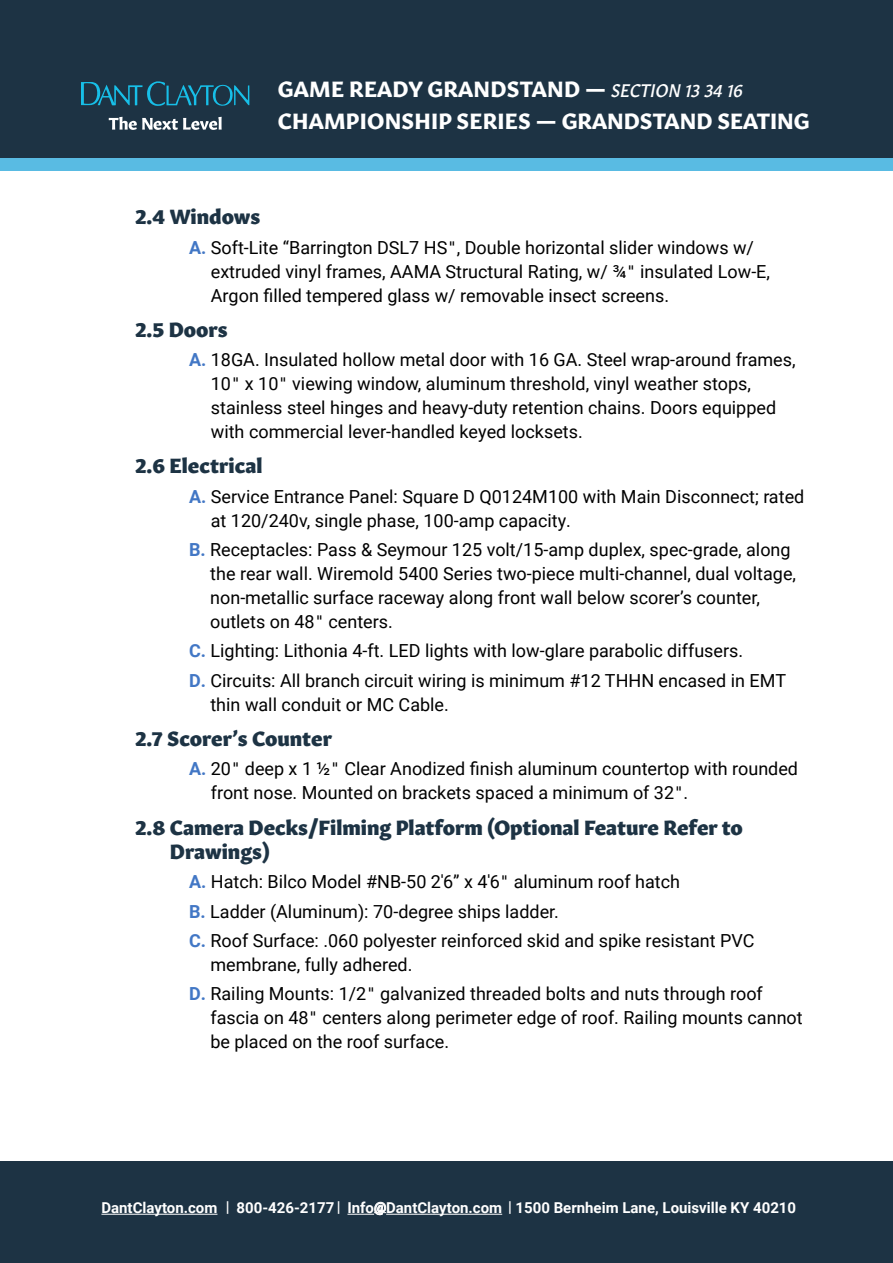
<style>
.page{position:relative;width:893px;height:1263px;background:#fff}
.page>*{position:absolute;margin:0;border:0;box-sizing:border-box;transform-origin:0 0}
.t1{font:700 21.75px/32.1px "Gitan Latn";letter-spacing:.01em;color:#fff}
.t2{font:20.25px/24.3px "Gitan Latn Eb";color:#1d3344}
.t3{font:18px/24px "Roboto";color:#000}
.t4{font:700 15px "Roboto";color:#fff}
.s1{font-family:"Gitan Latn Me It";font-weight:400;font-size:18px}
.s2{font-weight:700;color:#4277c5}
.s3{font-family:"Avenir"}
.s4{font-size:13.5px}
</style>
<div class="page">
<div style="left:0;top:66px;width:893px;height:105px;background:#59bbe3"></div>
<div style="left:0;top:0;width:893px;height:158px;background:#1d3344"></div>
<div style="left:0;top:1161px;width:893px;height:102px;background:#1d3344"></div>
<hr style="left:101px;top:1214px;width:116px;height:1px;background:#fff">
<svg style="left:347px;top:1212px;width:39px;height:3px"></svg>
<hr style="left:386px;top:1214px;width:116px;height:1px;background:#fff">
<svg style="left:81px;top:81px;width:168px;height:25px"></svg>
<svg style="left:109px;top:117px;width:113px;height:13px"></svg>
<p class="t1" style="left:278px;top:71px;width:533px">GAME READY GRANDSTAND — <span class="s1">SECTION 13 34 16<br></span>CHAMPIONSHIP SERIES — GRANDSTAND SEATING</p>
<p class="t2" style="left:135px;top:203px;width:127px">2.4 Windows</p>
<p class="t3" style="left:211px;top:235px;width:561px;text-indent:-22px"><span class="s2">A.</span> Soft-Lite “Barrington DSL7 HS<span class="s3">"</span>, Double horizontal slider windows w/ extruded vinyl frames, AAMA Structural Rating, w/ ¾<span class="s3">"</span> insulated Low-E,<br>Argon filled tempered glass w/ removable insect screens.</p>
<p class="t2" style="left:135px;top:315px;width:94px">2.5 Doors</p>
<p class="t3" style="left:211px;top:347px;width:586px;text-indent:-22px"><span class="s2">A.</span> 18GA. Insulated hollow metal door with 16 GA. Steel wrap-around frames, 10<span class="s3">"</span> x 10<span class="s3">"</span> viewing window, aluminum threshold, vinyl weather stops, stainless steel hinges and heavy-duty retention chains. Doors equipped with commercial lever-handled keyed locksets.</p>
<p class="t2" style="left:135px;top:452px;width:129px">2.6 Electrical</p>
<p class="t3" style="left:211px;top:484px;width:595px;text-indent:-22px"><span class="s2">A.</span> Service Entrance Panel: Square D Q0124M100 with Main Disconnect; rated at 120/240v, single phase, 100-amp capacity.</p>
<p class="t3" style="left:210px;top:537px;width:587px;text-indent:-21px"><span class="s2">B.</span> Receptacles: Pass &amp; Seymour 125 volt/15-amp duplex, spec-grade, along the rear wall. Wiremold 5400 Series two-piece multi-channel, dual voltage, non-metallic surface raceway along front wall below scorer’s counter, outlets on 48<span class="s3">"</span> centers.</p>
<p class="t3" style="left:189px;top:636px;width:599px;line-height:29.4px"><span class="s2">C.</span> Lighting: Lithonia 4-ft. LED lights with low-glare parabolic diffusers.<br><span class="s2">D.</span> Circuits: All branch circuit wiring is minimum #12 THHN encased in EMT</p>
<p class="t3" style="left:210px;top:692px;width:240px">thin wall conduit or MC Cable.</p>
<p class="t2" style="left:135px;top:725px;width:198px">2.7 Scorer’s Counter</p>
<p class="t3" style="left:211px;top:756px;width:589px;text-indent:-22px"><span class="s2">A.</span> 20<span class="s3">"</span> deep x 1 ½<span class="s3">"</span> Clear Anodized finish aluminum countertop with rounded front nose. Mounted on brackets spaced a minimum of 32<span class="s3">"</span>.</p>
<p class="t2" style="left:170px;top:813px;width:574px;text-indent:-35px">2.8 Camera Decks/Filming Platform (Optional Feature Refer to<br>Drawings)</p>
<p class="t3" style="left:189px;top:866px;width:567px;line-height:29.4px"><span class="s2">A.</span> Hatch: Bilco Model #NB-50 2ˈ6” x 4ˈ6<span class="s3">"</span> aluminum roof hatch<br><span class="s2">B.</span> Ladder (Aluminum): 70-degree ships ladder.<br><span class="s2">C.</span> Roof Surface: .060 polyester reinforced skid and spike resistant PVC</p>
<p class="t3" style="left:189px;top:949px;width:575px;line-height:29.4px;text-indent:21px">membrane, fully adhered.<br><span class="s2">D.</span> Railing Mounts: 1/2<span class="s3">"</span> galvanized threaded bolts and nuts through roof</p>
<p class="t3" style="left:210px;top:1005px;width:594px">fascia on 48<span class="s3">"</span> centers along perimeter edge of roof. Railing mounts cannot be placed on the roof surface.</p>
<p class="t4" style="left:101px;top:1197px;width:696px">DantClayton.com | 800-426-2177 | Info<span class="s4">@</span>DantClayton.com | 1500 Bernheim Lane, Louisville KY 40210</p>
</div>
